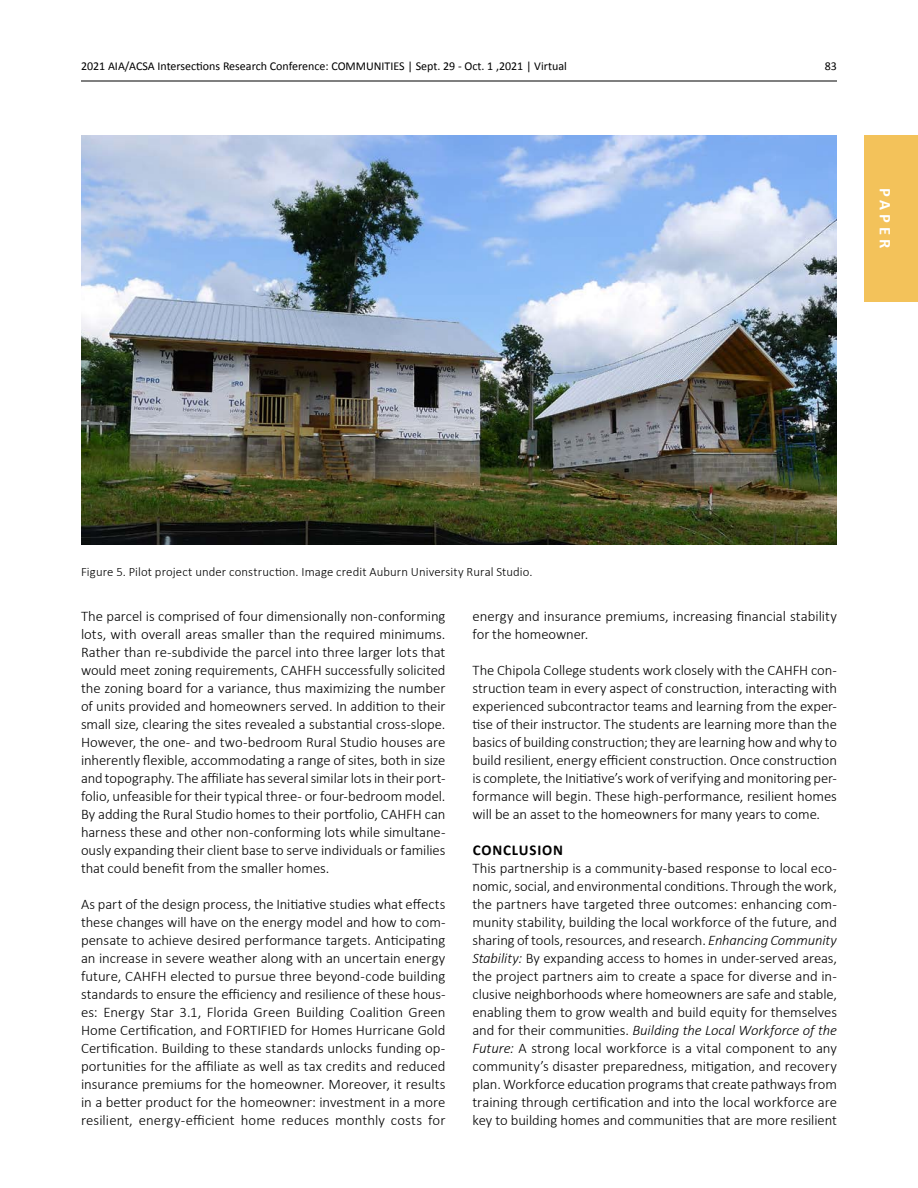
<style>
.page{position:relative;width:918px;height:1188px;background:#fff}
.page>*{position:absolute;margin:0;border:0;box-sizing:border-box;transform-origin:0 0}
.t1{font:700 16.5px "Calibri";letter-spacing:.235em;color:#fff}
.t2{font:700 15px "Calibri";letter-spacing:.055em;color:#000}
.t3{font:300 14.7px/18px "Calibri";letter-spacing:-.005em;color:#000;text-align:justify}
.t4{font:300 12.75px "Calibri";letter-spacing:.01em;color:#000}
.t5{font:12px "Calibri";color:#000}
.s1{font-style:italic}
</style>
<div class="page">
<hr style="left:81px;top:81px;width:756px;height:1px;background:#000">
<div style="left:864px;top:135px;width:54px;height:166px;background:#f3c25a"></div>
<img style="left:81px;top:135px;width:756px;height:409px">
<p class="t5" style="left:81px;top:58px;width:487px">2021 AIA/ACSA Intersections Research Conference: COMMUNITIES | Sept. 29 - Oct. 1 ,2021 | Virtual</p>
<p class="t5" style="left:825px;top:58px;width:14px">83</p>
<p class="t1" style="left:896px;top:188px;width:61px;rotate:90deg">PAPER</p>
<p class="t4" style="left:81px;top:564px;width:453px">Figure 5. Pilot project under construction. Image credit Auburn University Rural Studio.</p>
<p class="t3" style="left:81px;top:606px;width:366px">The parcel is comprised of four dimensionally non-conforming lots, with overall areas smaller than the required minimums.<br>Rather than re-subdivide the parcel into three larger lots that would meet zoning requirements, CAHFH successfully solicited the zoning board for a variance, thus maximizing the number of units provided and homeowners served. In addition to their small size, clearing the sites revealed a substantial cross-slope.<br>However, the one- and two-bedroom Rural Studio houses are inherently flexible, accommodating a range of sites, both in size and topography. The affiliate has several similar lots in their port&shy;folio, unfeasible for their typical three- or four-bedroom model.<br>By adding the Rural Studio homes to their portfolio, CAHFH can harness these and other non-conforming lots while simultane&shy;ously expanding their client base to serve individuals or families that could benefit from the smaller homes.</p>
<p class="t3" style="left:81px;top:894px;width:366px">As part of the design process, the Initiative studies what effects these changes will have on the energy model and how to com&shy;pensate to achieve desired performance targets. Anticipating an increase in severe weather along with an uncertain energy future, CAHFH elected to pursue three beyond-code building standards to ensure the efficiency and resilience of these hous&shy;es: Energy Star 3.1, Florida Green Building Coalition Green Home Certification, and FORTIFIED for Homes Hurricane Gold Certification. Building to these standards unlocks funding op&shy;portunities for the affiliate as well as tax credits and reduced insurance premiums for the homeowner. Moreover, it results in a better product for the homeowner: investment in a more resilient, energy-efficient home reduces monthly costs for</p>
<p class="t3" style="left:472px;top:606px;width:366px">energy and insurance premiums, increasing financial stability for the homeowner.</p>
<p class="t3" style="left:472px;top:660px;width:366px">The Chipola College students work closely with the CAHFH con&shy;struction team in every aspect of construction, interacting with experienced subcontractor teams and learning from the exper&shy;tise of their instructor. The students are learning more than the basics of building construction; they are learning how and why to build resilient, energy efficient construction. Once construction is complete, the Initiative’s work of verifying and monitoring per&shy;formance will begin. These high-performance, resilient homes will be an asset to the homeowners for many years to come.</p>
<p class="t2" style="left:473px;top:840px;width:92px">CONCLUSION</p>
<p class="t3" style="left:472px;top:858px;width:366px">This partnership is a community-based response to local eco&shy;nomic, social, and environmental conditions. Through the work, the partners have targeted three outcomes: enhancing com&shy;munity stability, building the local workforce of the future, and sharing of tools, resources, and research. <span class="s1">Enhancing Community Stability:</span> By expanding access to homes in under-served areas, the project partners aim to create a space for diverse and in&shy;clusive neighborhoods where homeowners are safe and stable, enabling them to grow wealth and build equity for themselves and for their communities. <span class="s1">Building the Local Workforce of the Future:</span> A strong local workforce is a vital component to any community’s disaster preparedness, mitigation, and recovery plan. Workforce education programs that create pathways from training through certification and into the local workforce are key to building homes and communities that are more resilient</p>
</div>
